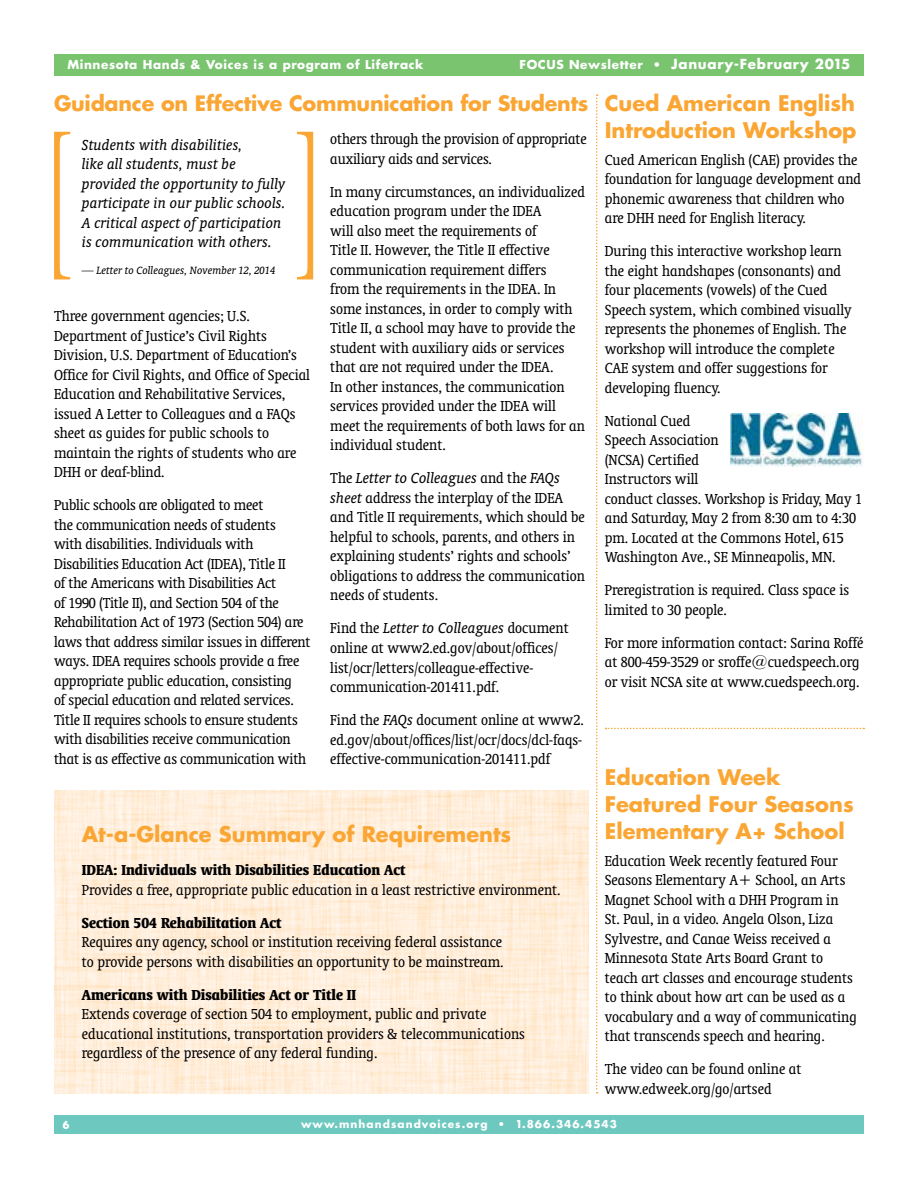
<style>
.page{position:relative;width:918px;height:1188px;background:#fff}
.page>*{position:absolute;margin:0;border:0;box-sizing:border-box;transform-origin:0 0}
.t1{font:700 21px/27px "Futura";color:#faa634}
.t2{font:700 20.7px "Futura";letter-spacing:-.01em;color:#faa634}
.t3{font:condensed 16.5px/19.5px "Oranda BT";color:#000}
.t4{font:italic 16.5px/19.5px "Oranda BT";color:#000}
.t5{font:700 condensed 16.5px "Oranda BT";color:#000}
.t6{font:700 13.5px "Futura";letter-spacing:.05em;color:#fff}
.t7{font:700 12px "Futura";letter-spacing:.05em;color:#fff}
.t8{font:italic 12px "Oranda BT";color:#000}
.t9{font:700 12px "Gill Sans";color:#fff}
.t10{font:700 10.5px "Futura";letter-spacing:.1em;color:#fff}
.s1{font-size:12px}
.s2{font-size:21px}
.s3{font-style:italic;font-stretch:normal}
</style>
<div class="page">
<div style="left:54px;top:54px;width:810px;height:22px;background:#7ac470"></div>
<div style="left:54px;top:1115px;width:810px;height:19px;background:#6dc8bf"></div>
<img style="left:54px;top:791px;width:535px;height:303px">
<img style="left:731px;top:413px;width:133px;height:54px">
<svg style="left:596px;top:94px;width:2px;height:1000px"></svg>
<svg style="left:606px;top:728px;width:258px;height:1px"></svg>
<svg style="left:54px;top:132px;width:259px;height:147px"></svg>
<p class="t7" style="left:68px;top:57px;width:357px">Minnesota Hands &amp; Voices is a program of Lifetrack</p>
<p class="t6" style="left:520px;top:55px;width:332px"><span class="s1">FOCUS Newsletter •</span> January-February 2015</p>
<p class="t2" style="left:54px;top:89px;width:803px">Guidance on Effective Communication for Students <span class="s2">Cued American English</span></p>
<p class="t1" style="left:605px;top:116px;width:253px">Introduction Workshop</p>
<p class="t3" style="left:605px;top:150px;width:258px">Cued American English (CAE) provides the foundation for language development and phonemic awareness that children who are DHH need for English literacy.</p>
<p class="t3" style="left:605px;top:241px;width:248px">During this interactive workshop learn the eight handshapes (consonants) and four placements (vowels) of the Cued Speech system, which combined visually represents the phonemes of English. The workshop will introduce the complete CAE system and offer suggestions for developing fluency.</p>
<p class="t3" style="left:605px;top:411px;width:259px">National Cued<br>Speech Association<br>(NCSA) Certified<br>Instructors will<br>conduct classes. Workshop is Friday, May 1 and Saturday, May 2 from 8:30 am to 4:30 pm. Located at the Commons Hotel, 615<br>Washington Ave., SE Minneapolis, MN.</p>
<p class="t3" style="left:605px;top:580px;width:246px">Preregistration is required. Class space is limited to 30 people.</p>
<p class="t3" style="left:605px;top:633px;width:260px">For more information contact: Sarina Roffé at 800-459-3529 or sroffe@cuedspeech.org or visit NCSA site at www.cuedspeech.org.</p>
<p class="t3" style="left:330px;top:129px;width:258px">others through the provision of appropriate auxiliary aids and services.</p>
<p class="t3" style="left:330px;top:182px;width:256px">In many circumstances, an individualized education program under the IDEA<br>will also meet the requirements of<br>Title II. However, the Title II effective communication requirement differs<br>from the requirements in the IDEA. In some instances, in order to comply with Title II, a school may have to provide the student with auxiliary aids or services that are not required under the IDEA.<br>In other instances, the communication services provided under the IDEA will meet the requirements of both laws for an individual student.</p>
<p class="t3" style="left:330px;top:468px;width:256px">The <span class="s3">Letter to Colleagues</span> and the <span class="s3">FAQs sheet</span> address the interplay of the IDEA and Title II requirements, which should be helpful to schools, parents, and others in explaining students’ rights and schools’ obligations to address the communication needs of students.</p>
<p class="t3" style="left:330px;top:618px;width:240px">Find the <span class="s3">Letter to Colleagues</span> document online at www2.ed.gov/about/offices/ list/ocr/letters/colleague-effective&shy;communication-201411.pdf.</p>
<p class="t3" style="left:330px;top:710px;width:255px;text-align:justify">Find the <span class="s3">FAQs</span> document online at www2. ed.gov/about/offices/list/ocr/docs/dcl-faqs&shy;effective-communication-201411.pdf</p>
<p class="t4" style="left:82px;top:135px;width:205px">Students with disabilities,<br>like all students, must be provided the opportunity to fully participate in our public schools.<br>A critical aspect of participation is communication with others.</p>
<p class="t8" style="left:82px;top:264px;width:195px">— Letter to Colleagues, November 12, 2014</p>
<p class="t3" style="left:54px;top:306px;width:258px">Three government agencies; U.S.<br>Department of Justice’s Civil Rights Division, U.S. Department of Education’s Office for Civil Rights, and Office of Special Education and Rehabilitative Services, issued A Letter to Colleagues and a FAQs sheet as guides for public schools to maintain the rights of students who are DHH or deaf-blind.</p>
<p class="t3" style="left:54px;top:495px;width:258px">Public schools are obligated to meet<br>the communication needs of students<br>with disabilities. Individuals with Disabilities Education Act (IDEA), Title II<br>of the Americans with Disabilities Act<br>of 1990 (Title II), and Section 504 of the Rehabilitation Act of 1973 (Section 504) are laws that address similar issues in different ways. IDEA requires schools provide a free appropriate public education, consisting<br>of special education and related services.<br>Title II requires schools to ensure students with disabilities receive communication that is as effective as communication with</p>
<p class="t1" style="left:605px;top:763px;width:250px">Education Week<br>Featured Four Seasons<br>Elementary A+ School</p>
<p class="t3" style="left:605px;top:850px;width:254px">Education Week recently featured Four Seasons Elementary A+ School, an Arts Magnet School with a DHH Program in St. Paul, in a video. Angela Olson, Liza Sylvestre, and Canae Weiss received a Minnesota State Arts Board Grant to teach art classes and encourage students to think about how art can be used as a vocabulary and a way of communicating that transcends speech and hearing.</p>
<p class="t3" style="left:605px;top:1059px;width:198px">The video can be found online at www.edweek.org/go/artsed</p>
<p class="t1" style="left:82px;top:820px;width:431px">At-a-Glance Summary of Requirements</p>
<p class="t5" style="left:82px;top:861px;width:325px">IDEA: Individuals with Disabilities Education Act</p>
<p class="t3" style="left:82px;top:880px;width:480px">Provides a free, appropriate public education in a least restrictive environment.</p>
<p class="t5" style="left:82px;top:913px;width:201px">Section 504 Rehabilitation Act</p>
<p class="t3" style="left:82px;top:932px;width:423px">Requires any agency, school or institution receiving federal assistance to provide persons with disabilities an opportunity to be mainstream.</p>
<p class="t5" style="left:82px;top:985px;width:276px">Americans with Disabilities Act or Title II</p>
<p class="t3" style="left:82px;top:1004px;width:445px">Extends coverage of section 504 to employment, public and private educational institutions, transportation providers &amp; telecommunications regardless of the presence of any federal funding.</p>
<p class="t9" style="left:63px;top:1115px;width:9px">6</p>
<p class="t10" style="left:301px;top:1117px;width:317px">www.mnhandsandvoices.org • 1.866.346.4543</p>
</div>
